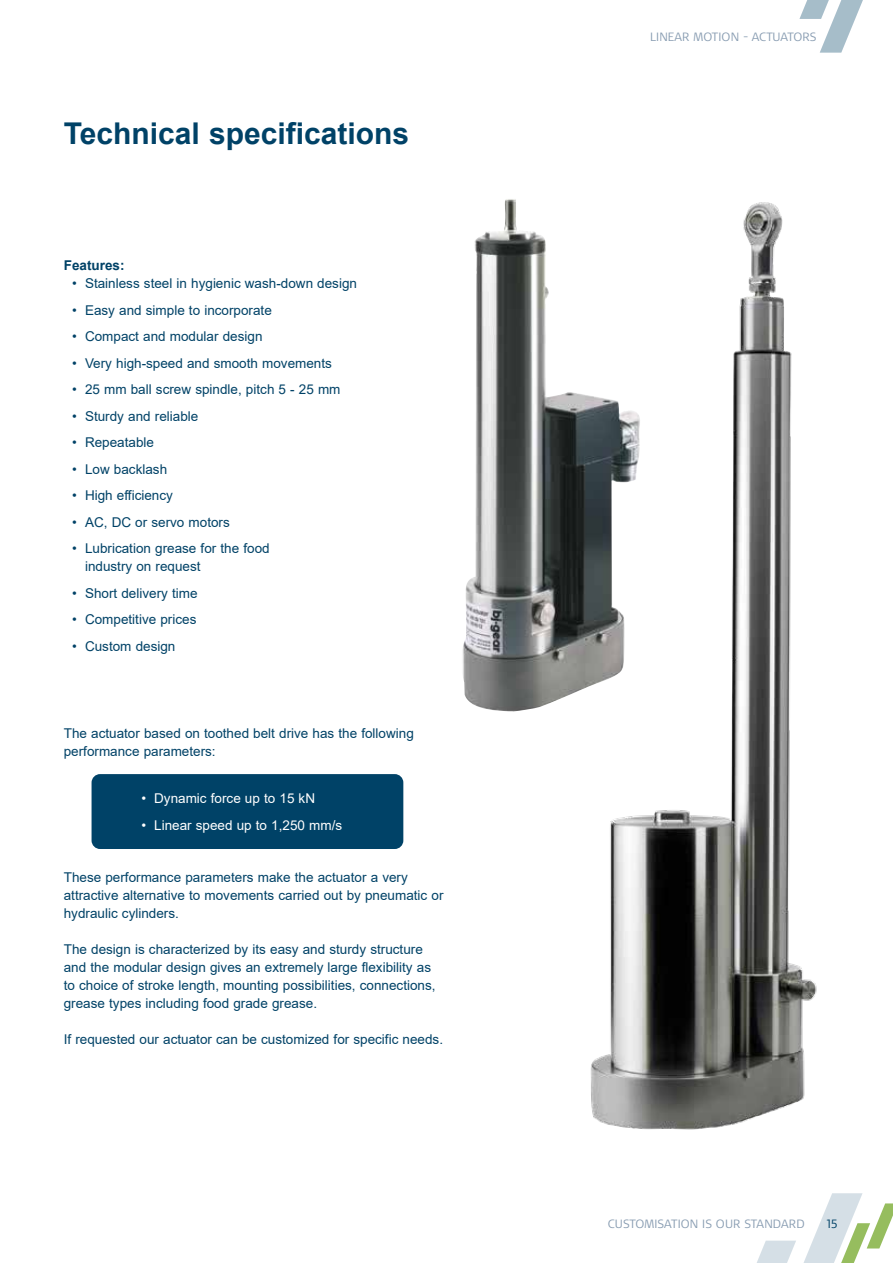
<style>
.page{position:relative;width:893px;height:1263px;background:#fff}
.page>*{position:absolute;margin:0;border:0;box-sizing:border-box;transform-origin:0 0}
.t1{font:700 30px "Arial";color:#004267}
.t2{font:13.5px/18px "Arial";color:#004267}
.t3{font:13.5px "Arial";color:#fff}
.t4{font:700 13.5px "Arial";color:#004267}
.t5{font:300 12px "Signa OT";letter-spacing:.01em;color:#899db2}
.t6{font:300 12px "Signa OT";color:#004267}
</style>
<div class="page">
<svg style="left:757px;top:1193px;width:136px;height:70px"></svg>
<svg style="left:799px;top:0;width:64px;height:53px"></svg>
<img style="left:462px;top:199px;width:101px;height:513px">
<img style="left:563px;top:202px;width:254px;height:928px">
<div style="left:92px;top:774px;width:311px;height:75px;background:#004267;border-radius:9px"></div>
<h1 class="t1" style="left:64px;top:112px;width:347px">Technical specifications</h1>
<p class="t4" style="left:64px;top:256px;width:62px">Features:</p>
<p class="t2" style="left:72px;top:274px;width:286px">• Stainless steel in hygienic wash-down design</p>
<p class="t2" style="left:72px;top:301px;width:201px">• Easy and simple to incorporate</p>
<p class="t2" style="left:72px;top:327px;width:192px">• Compact and modular design</p>
<p class="t2" style="left:72px;top:354px;width:261px">• Very high-speed and smooth movements</p>
<p class="t2" style="left:72px;top:380px;width:270px">• 25 mm ball screw spindle, pitch 5 - 25 mm</p>
<p class="t2" style="left:72px;top:407px;width:128px">• Sturdy and reliable</p>
<p class="t2" style="left:72px;top:433px;width:83px">• Repeatable</p>
<p class="t2" style="left:72px;top:460px;width:96px">• Low backlash</p>
<p class="t2" style="left:72px;top:486px;width:102px">• High efficiency</p>
<p class="t2" style="left:72px;top:513px;width:159px">• AC, DC or servo motors</p>
<p class="t2" style="left:85px;top:539px;width:186px;text-indent:-13px">• Lubrication grease for the food industry on request</p>
<p class="t2" style="left:72px;top:584px;width:127px">• Short delivery time</p>
<p class="t2" style="left:72px;top:610px;width:126px">• Competitive prices</p>
<p class="t2" style="left:72px;top:637px;width:105px">• Custom design</p>
<p class="t2" style="left:64px;top:724px;width:352px">The actuator based on toothed belt drive has the following performance parameters:</p>
<p class="t3" style="left:141px;top:789px;width:175px">• Dynamic force up to 15 kN</p>
<p class="t3" style="left:141px;top:816px;width:202px">• Linear speed up to 1,250 mm/s</p>
<p class="t2" style="left:64px;top:868px;width:381px">These performance parameters make the actuator a very attractive alternative to movements carried out by pneumatic or hydraulic cylinders.</p>
<p class="t2" style="left:64px;top:940px;width:373px">The design is characterized by its easy and sturdy structure and the modular design gives an extremely large flexibility as to choice of stroke length, mounting possibilities, connections, grease types including food grade grease.</p>
<p class="t2" style="left:64px;top:1030px;width:381px">If requested our actuator can be customized for specific needs.</p>
<p class="t5" style="left:650px;top:29px;width:168px">LINEAR MOTION - ACTUATORS</p>
<p class="t5" style="left:608px;top:1216px;width:198px">CUSTOMISATION IS OUR STANDARD</p>
<p class="t6" style="left:826px;top:1216px;width:13px">15</p>
</div>
